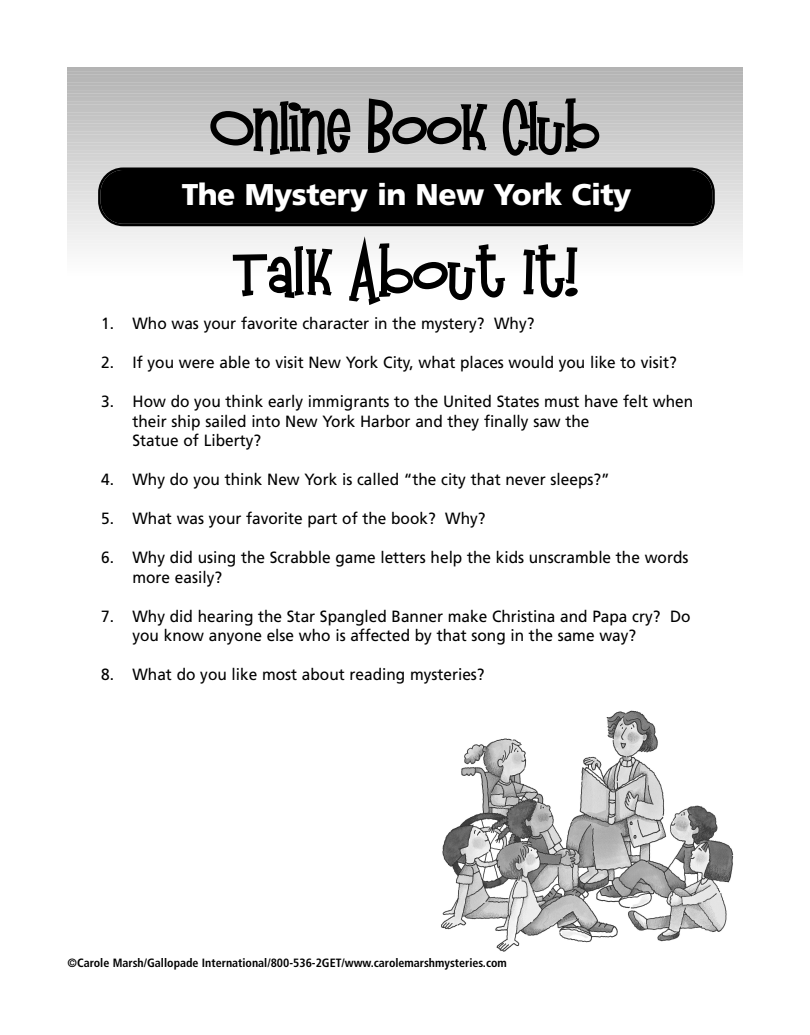
<style>
.page{position:relative;width:810px;height:1035px;background:#fff}
.page>*{position:absolute;margin:0;border:0;box-sizing:border-box;transform-origin:0 0}
.t1{font:60px "Mandingo";color:#000}
.t2{font:900 30px "Frutiger";letter-spacing:-.02em;color:#fff}
.t3{font:16.25px/19.5px "Frutiger";color:#000;scale:.95 1}
.t4{font:700 condensed 12px "Frutiger";color:#000}
</style>
<div class="page">
<img style="left:441px;top:710px;width:293px;height:242px">
<div style="left:68px;top:68px;width:674px;height:5px;background:#b4b4b4"></div>
<div style="left:68px;top:73px;width:674px;height:5px;background:#b6b6b6"></div>
<div style="left:68px;top:76px;width:674px;height:5px;background:#b7b7b7"></div>
<div style="left:68px;top:81px;width:674px;height:6px;background:#b8b8b8"></div>
<div style="left:68px;top:87px;width:674px;height:5px;background:#bababa"></div>
<div style="left:68px;top:92px;width:674px;height:5px;background:#bcbcbc"></div>
<div style="left:68px;top:95px;width:674px;height:5px;background:#bdbdbd"></div>
<div style="left:68px;top:100px;width:674px;height:6px;background:#c0c0c0"></div>
<div style="left:68px;top:106px;width:674px;height:5px;background:#c1c1c1"></div>
<div style="left:68px;top:111px;width:674px;height:6px;background:#c3c3c3"></div>
<div style="left:68px;top:117px;width:674px;height:5px;background:#c5c5c5"></div>
<div style="left:68px;top:122px;width:674px;height:5px;background:#c7c7c7"></div>
<div style="left:68px;top:125px;width:674px;height:5px;background:#c8c8c8"></div>
<div style="left:68px;top:130px;width:674px;height:6px;background:#cacaca"></div>
<div style="left:68px;top:136px;width:674px;height:5px;background:#ccc"></div>
<div style="left:68px;top:141px;width:674px;height:6px;background:#cecece"></div>
<div style="left:68px;top:147px;width:674px;height:5px;background:#d0d0d0"></div>
<div style="left:68px;top:152px;width:674px;height:5px;background:#d2d2d2"></div>
<div style="left:68px;top:155px;width:674px;height:5px;background:#d3d3d3"></div>
<div style="left:68px;top:160px;width:674px;height:6px;background:#d5d5d5"></div>
<svg style="left:68px;top:166px;width:674px;height:3px"></svg>
<div style="left:68px;top:169px;width:674px;height:5px;background:#d8d8d8"></div>
<div style="left:68px;top:174px;width:674px;height:5px;background:#dadada"></div>
<div style="left:68px;top:179px;width:674px;height:6px;background:#dcdcdc"></div>
<div style="left:68px;top:185px;width:674px;height:5px;background:#dedede"></div>
<div style="left:68px;top:190px;width:674px;height:6px;background:#e0e0e0"></div>
<div style="left:68px;top:196px;width:674px;height:5px;background:#e2e2e2"></div>
<div style="left:68px;top:201px;width:674px;height:5px;background:#e4e4e4"></div>
<div style="left:68px;top:204px;width:674px;height:5px;background:#e5e5e5"></div>
<div style="left:68px;top:209px;width:674px;height:6px;background:#e7e7e7"></div>
<div style="left:68px;top:215px;width:674px;height:5px;background:#e9e9e9"></div>
<div style="left:68px;top:220px;width:674px;height:6px;background:#ebebeb"></div>
<div style="left:68px;top:226px;width:674px;height:5px;background:#ededed"></div>
<div style="left:68px;top:231px;width:674px;height:5px;background:#efefef"></div>
<div style="left:68px;top:234px;width:674px;height:5px;background:#f0f0f0"></div>
<div style="left:68px;top:239px;width:674px;height:6px;background:#f2f2f2"></div>
<div style="left:68px;top:245px;width:674px;height:5px;background:#f4f4f4"></div>
<div style="left:68px;top:250px;width:674px;height:6px;background:#f6f6f6"></div>
<div style="left:68px;top:256px;width:674px;height:5px;background:#f8f8f8"></div>
<div style="left:68px;top:261px;width:674px;height:5px;background:#fafafa"></div>
<div style="left:68px;top:264px;width:674px;height:5px;background:#fbfbfb"></div>
<div style="left:98px;top:168px;width:617px;height:58px;background:#000"></div>
<h1 class="t1" style="left:211px;top:84px;width:390px">Online Book Club</h1>
<h2 class="t2" style="left:182px;top:182px;width:451px">The Mystery in New York City</h2>
<h1 class="t1" style="left:233px;top:229px;width:346px">Talk About It!</h1>
<p class="t3" style="left:101px;top:315px;width:457px">1. Who was your favorite character in the mystery? Why?</p>
<p class="t3" style="left:101px;top:354px;width:607px">2. If you were able to visit New York City, what places would you like to visit?</p>
<p class="t3" style="left:132px;top:393px;width:592px;text-indent:-31px">3. How do you think early immigrants to the United States must have felt when their ship sailed into New York Harbor and they finally saw the<br>Statue of Liberty?</p>
<p class="t3" style="left:101px;top:471px;width:537px">4. Why do you think New York is called “the city that never sleeps?”</p>
<p class="t3" style="left:101px;top:510px;width:406px">5. What was your favorite part of the book? Why?</p>
<p class="t3" style="left:132px;top:549px;width:587px;text-indent:-31px">6. Why did using the Scrabble game letters help the kids unscramble the words more easily?</p>
<p class="t3" style="left:132px;top:607px;width:589px;text-indent:-31px">7. Why did hearing the Star Spangled Banner make Christina and Papa cry? Do you know anyone else who is affected by that song in the same way?</p>
<p class="t3" style="left:101px;top:666px;width:405px">8. What do you like most about reading mysteries?</p>
<p class="t4" style="left:68px;top:958px;width:441px">©Carole Marsh/Gallopade International/800-536-2GET/www.carolemarshmysteries.com</p>
</div>
